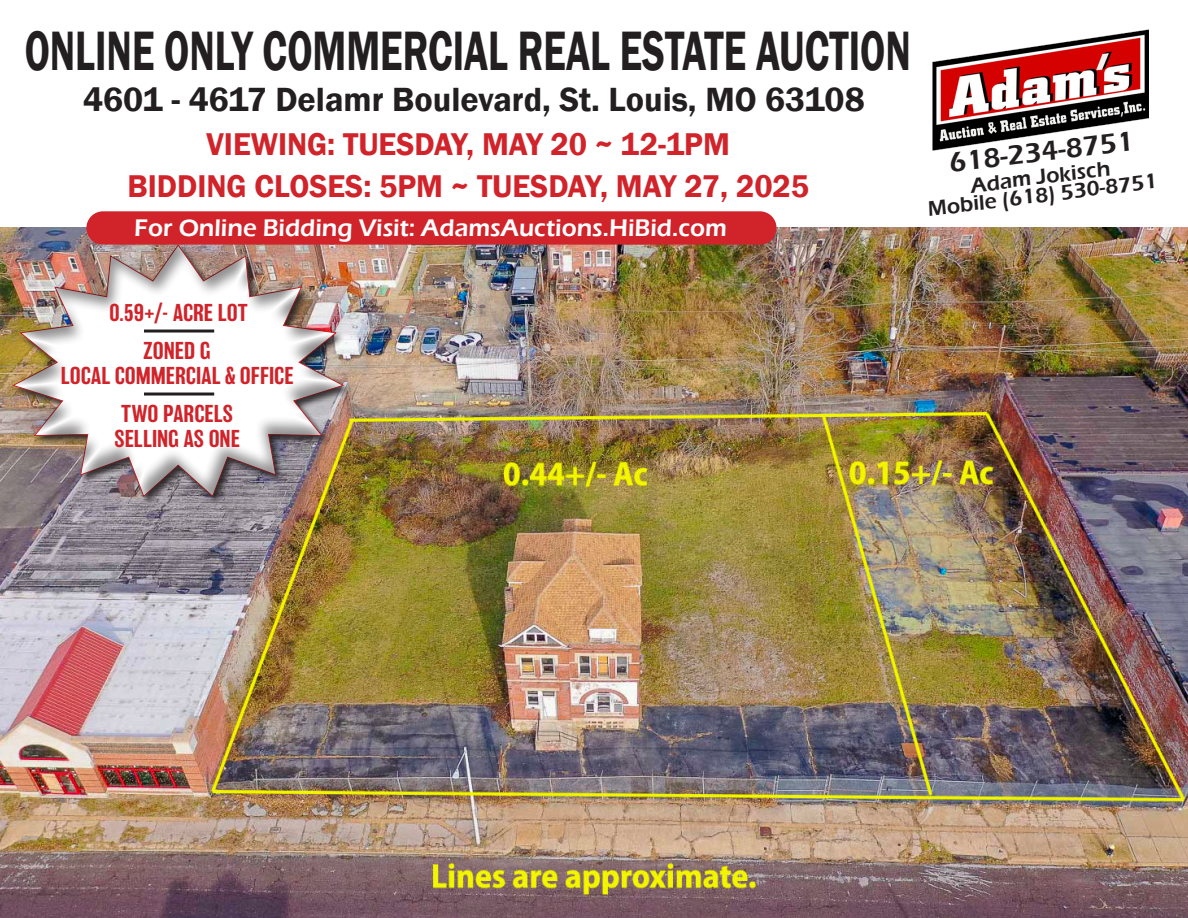
<style>
.page{position:relative;width:1188px;height:918px;background:#fff}
.page>*{position:absolute;margin:0;border:0;box-sizing:border-box;transform-origin:0 0}
.t1{font:600 57.15px "Franklin Gothic";color:#231f20;scale:.69 1}
.t2{font:600 34.5px "Franklin Gothic";color:#231f20}
.t3{font:600 32.4px "Franklin Gothic";color:#d1232a;scale:.96 1}
.t4{font:600 28.35px "Eras ITC";color:#231f20}
.t5{font:600 24.75px "Eras ITC";color:#fff}
.t6{font:500 22.5px "Balboa";letter-spacing:.005em;color:#d1232a}
.t7{font:600 21.6px "Eras ITC";color:#231f20}
</style>
<div class="page">
<img style="left:0;top:228px;width:1188px;height:690px">
<img style="left:933px;top:29px;width:215px;height:122px">
<div style="left:86px;top:211px;width:691px;height:34px;background:#d1232a;border-radius:17px"></div>
<div style="left:12px;top:243px;width:341px;height:263px;background:#231f20;opacity:.88"></div>
<div style="left:12px;top:242px;width:332px;height:255px;background:#231f20;opacity:.5"></div>
<hr style="left:144px;top:330px;width:70px;height:3px;background:#231f20">
<hr style="left:144px;top:393px;width:70px;height:3px;background:#231f20">
<p class="t1" style="left:25px;top:16px;width:1286px">ONLINE ONLY COMMERCIAL REAL ESTATE AUCTION</p>
<p class="t2" style="left:83px;top:79px;width:783px">4601 - 4617 Delamr Boulevard, St. Louis, MO 63108</p>
<p class="t3" style="left:207px;top:124px;width:547px">VIEWING: TUESDAY, MAY 20 ~ 12-1PM</p>
<p class="t3" style="left:128px;top:166px;width:711px">BIDDING CLOSES: 5PM ~ TUESDAY, MAY 27, 2025</p>
<p class="t5" style="left:134px;top:213px;width:594px">For Online Bidding Visit: AdamsAuctions.HiBid.com</p>
<p class="t4" style="left:947px;top:147px;width:187px;rotate:-7deg">618-234-8751</p>
<p class="t7" style="left:969px;top:173px;width:142px;rotate:-7deg">Adam Jokisch</p>
<p class="t7" style="left:927px;top:197px;width:232px;rotate:-7deg">Mobile (618) 530-8751</p>
<p class="t6" style="left:109px;top:300px;width:140px">0.59+/- ACRE LOT</p>
<p class="t6" style="left:144px;top:338px;width:69px">ZONED G</p>
<p class="t6" style="left:61px;top:363px;width:234px">LOCAL COMMERCIAL &amp; OFFICE</p>
<p class="t6" style="left:121px;top:401px;width:114px">TWO PARCELS</p>
<p class="t6" style="left:114px;top:426px;width:127px">SELLING AS ONE</p>
</div>
